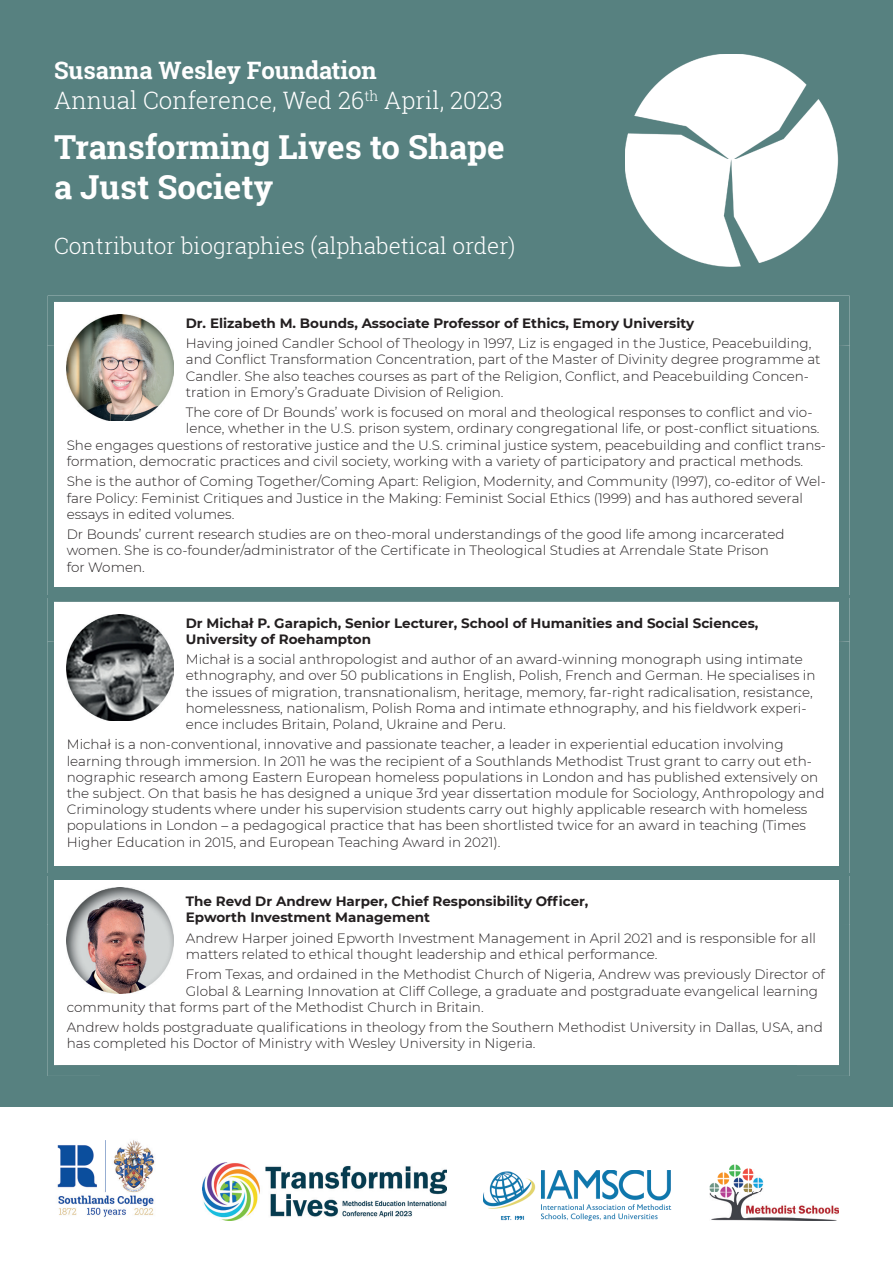
<style>
.page{position:relative;width:893px;height:1263px;background:#fff}
.page>*{position:absolute;margin:0;border:0;box-sizing:border-box;transform-origin:0 0}
.t1{font:700 33px/39.6px "Roboto Slab";color:#fff}
.t2{font:300 24px/30px "Roboto Slab";color:#fff}
.t3{font:300 22.5px "Roboto Slab";color:#fff}
.t4{font:300 13.5px/16.2px "Montserrat";color:#231f20}
.t5{font:700 13.5px/16.2px "Montserrat";color:#231f20}
.s1{font-weight:700}
</style>
<div class="page">
<div style="left:0;top:0;width:893px;height:1107px;background:#578180"></div>
<img style="left:202px;top:1163px;width:244px;height:57px">
<img style="left:483px;top:1170px;width:189px;height:51px">
<img style="left:709px;top:1164px;width:130px;height:56px">
<img style="left:57px;top:1140px;width:98px;height:77px">
<img style="left:625px;top:54px;width:214px;height:106px">
<img style="left:625px;top:160px;width:214px;height:106px">
<div style="left:54px;top:302px;width:785px;height:285px;background:#fff"></div>
<img style="left:54px;top:601px;width:785px;height:1px">
<img style="left:48px;top:641px;width:53px;height:225px">
<img style="left:796px;top:641px;width:53px;height:225px">
<img style="left:101px;top:865px;width:695px;height:1px">
<div style="left:54px;top:602px;width:785px;height:263px;background:#fff"></div>
<div style="left:54px;top:880px;width:785px;height:185px;background:#fff"></div>
<img style="left:67px;top:315px;width:106px;height:106px">
<img style="left:67px;top:614px;width:106px;height:107px">
<img style="left:67px;top:887px;width:106px;height:107px">
<h2 class="t2" style="left:54px;top:55px;width:450px"><span class="s1">Susanna Wesley Foundation<br></span>Annual Conference, Wed 26<sup>th</sup> April, 2023</h2>
<h1 class="t1" style="left:54px;top:127px;width:452px">Transforming Lives to Shape a Just Society</h1>
<h3 class="t3" style="left:54px;top:231px;width:463px">Contributor biographies (alphabetical order)</h3>
<p class="t5" style="left:186px;top:314px;width:510px">Dr. Elizabeth M. Bounds, Associate Professor of Ethics, Emory University</p>
<p class="t4" style="left:186px;top:335px;width:636px">Having joined Candler School of Theology in 1997, Liz is engaged in the Justice, Peacebuilding, and Conflict Transformation Concentration, part of the Master of Divinity degree programme at Candler. She also teaches courses as part of the Religion, Conflict, and Peacebuilding Concen&shy;tration in Emory’s Graduate Division of Religion.</p>
<p class="t4" style="left:186px;top:404px;width:628px">The core of Dr Bounds’ work is focused on moral and theological responses to conflict and vio-</p>
<p class="t4" style="left:186px;top:420px;width:635px">lence, whether in the U.S. prison system, ordinary congregational life, or post-conflict situations.</p>
<p class="t4" style="left:67px;top:436px;width:761px">She engages questions of restorative justice and the U.S. criminal justice system, peacebuilding and conflict trans-</p>
<p class="t4" style="left:67px;top:453px;width:738px">formation, democratic practices and civil society, working with a variety of participatory and practical methods.</p>
<p class="t4" style="left:67px;top:473px;width:761px">She is the author of Coming Together/Coming Apart: Religion, Modernity, and Community (1997), co-editor of Wel&shy;fare Policy: Feminist Critiques and Justice in the Making: Feminist Social Ethics (1999) and has authored several essays in edited volumes.</p>
<p class="t4" style="left:67px;top:526px;width:719px">Dr Bounds’ current research studies are on theo-moral understandings of the good life among incarcerated women. She is co-founder/administrator of the Certificate in Theological Studies at Arrendale State Prison for Women.</p>
<p class="t5" style="left:186px;top:614px;width:574px">Dr Michał P. Garapich, Senior Lecturer, School of Humanities and Social Sciences,<br>University of Roehampton</p>
<p class="t4" style="left:186px;top:651px;width:631px">Michał is a social anthropologist and author of an award-winning monograph using intimate ethnography, and over 50 publications in English, Polish, French and German. He specialises in the issues of migration, transnationalism, heritage, memory, far-right radicalisation, resistance, homelessness, nationalism, Polish Roma and intimate ethnography, and his fieldwork experi&shy;ence includes Britain, Poland, Ukraine and Peru.</p>
<p class="t4" style="left:67px;top:736px;width:759px">Michał is a non-conventional, innovative and passionate teacher, a leader in experiential education involving learning through immersion. In 2011 he was the recipient of a Southlands Methodist Trust grant to carry out eth&shy;nographic research among Eastern European homeless populations in London and has published extensively on the subject. On that basis he has designed a unique 3rd year dissertation module for Sociology, Anthropology and Criminology students where under his supervision students carry out highly applicable research with homeless populations in London – a pedagogical practice that has been shortlisted twice for an award in teaching (Times Higher Education in 2015, and European Teaching Award in 2021).</p>
<p class="t5" style="left:186px;top:892px;width:404px">The Revd Dr Andrew Harper, Chief Responsibility Officer,<br>Epworth Investment Management</p>
<p class="t4" style="left:186px;top:929px;width:632px">Andrew Harper joined Epworth Investment Management in April 2021 and is responsible for all matters related to ethical thought leadership and ethical performance.</p>
<p class="t4" style="left:186px;top:966px;width:640px">From Texas, and ordained in the Methodist Church of Nigeria, Andrew was previously Director of</p>
<p class="t4" style="left:186px;top:982px;width:634px">Global &amp; Learning Innovation at Cliff College, a graduate and postgraduate evangelical learning</p>
<p class="t4" style="left:67px;top:998px;width:418px">community that forms part of the Methodist Church in Britain.</p>
<p class="t4" style="left:67px;top:1019px;width:757px">Andrew holds postgraduate qualifications in theology from the Southern Methodist University in Dallas, USA, and has completed his Doctor of Ministry with Wesley University in Nigeria.</p>
</div>
